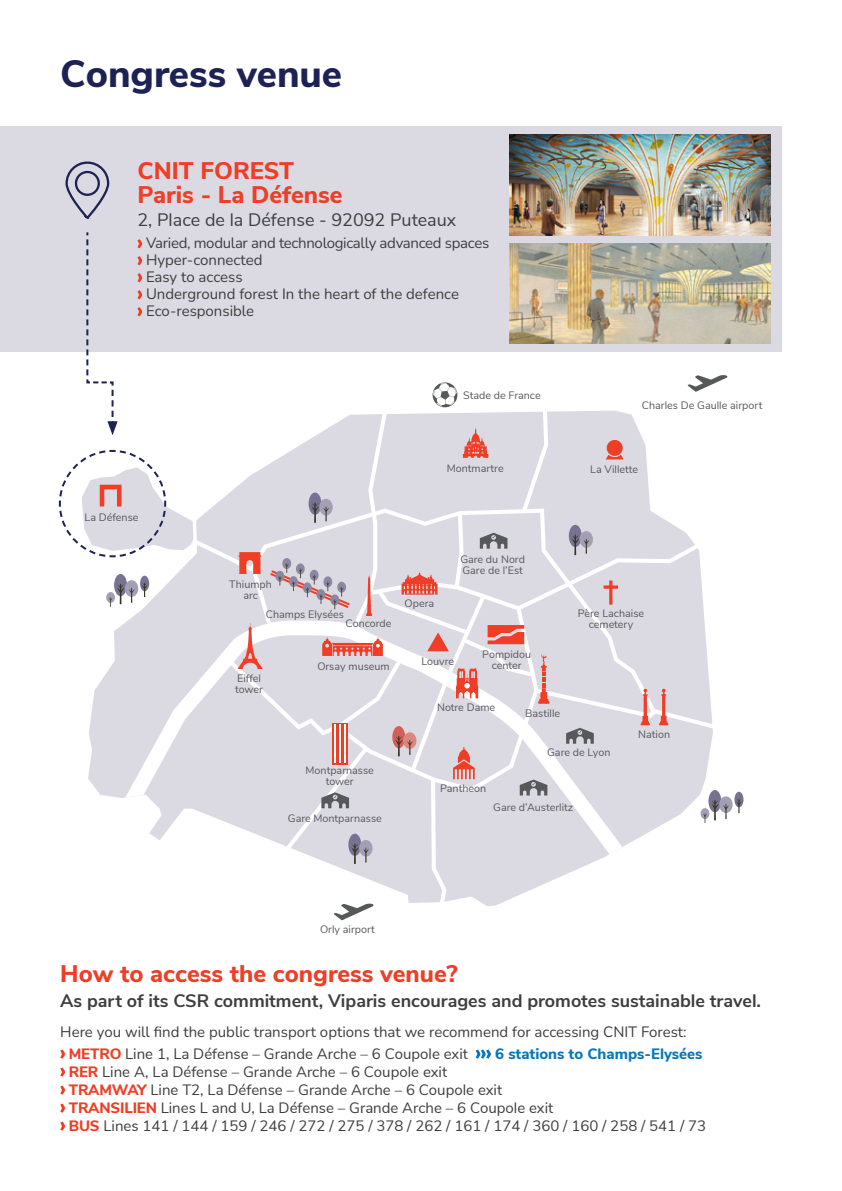
<style>
.page{position:relative;width:842px;height:1191px;background:#fff}
.page>*{position:absolute;margin:0;border:0;box-sizing:border-box;transform-origin:0 0}
.t1{font:800 38px "Nunito Sans";color:#1d2254}
.t2{font:800 24px/24px "Nunito Sans";color:#ef3e25}
.t3{font:700 18px "Nunito Sans";color:#3e3e3f}
.t4{font:18px "Nunito Sans";color:#3e3e3f}
.t5{font:15px/18px "Nunito Sans";color:#3e3e3f}
.t6{font:200 15px/17px "Nunito";color:#3e3e3f}
.t7{font:800 15px "Nunito Sans";color:#0577be}
.t8{font:10.8px/10.8px "Nunito Sans";color:#57585a;text-align:center}
.s1{font-weight:800;color:#ef3e25}
</style>
<div class="page">
<div style="left:0;top:126px;width:782px;height:226px;background:#dbdae3"></div>
<svg style="left:60px;top:1049px;width:5px;height:9px"></svg>
<svg style="left:476px;top:1049px;width:15px;height:9px"></svg>
<svg style="left:60px;top:1067px;width:5px;height:9px"></svg>
<svg style="left:60px;top:1085px;width:5px;height:9px"></svg>
<svg style="left:60px;top:1103px;width:5px;height:9px"></svg>
<svg style="left:60px;top:1121px;width:5px;height:9px"></svg>
<div style="left:734px;top:791px;width:9px;height:16px;background:#777292;border-radius:50%"></div>
<svg style="left:65px;top:161px;width:45px;height:58px"></svg>
<img style="left:509px;top:135px;width:261px;height:100px">
<img style="left:742px;top:243px;width:28px;height:100px">
<svg style="left:58px;top:230px;width:684px;height:690px"></svg>
<h1 class="t1" style="left:60px;top:46px;width:283px">Congress venue</h1>
<h2 class="t2" style="left:137px;top:157px;width:207px">CNIT FOREST<br>Paris - La Défense</h2>
<h3 class="t4" style="left:137px;top:206px;width:320px">2, Place de la Défense - 92092 Puteaux</h3>
<h3 class="t6" style="left:146px;top:234px;width:345px">Varied, modular and technologically advanced spaces<br>Hyper-connected<br>Easy to access<br>Underground forest In the heart of the defence<br>Eco-responsible</h3>
<p class="t8" style="left:463px;top:389px;width:79px">Stade de France</p>
<p class="t8" style="left:642px;top:399px;width:122px">Charles De Gaulle airport</p>
<p class="t8" style="left:85px;top:511px;width:55px">La Défense</p>
<p class="t8" style="left:447px;top:462px;width:58px">Montmartre</p>
<p class="t8" style="left:590px;top:463px;width:49px">La Villette</p>
<p class="t8" style="left:460px;top:553px;width:66px;text-align:left">Gare du Nord<br>Gare de l’Est</p>
<p class="t8" style="left:229px;top:578px;width:44px">Thiumph arc</p>
<p class="t8" style="left:405px;top:597px;width:31px">Opera</p>
<p class="t8" style="left:266px;top:608px;width:80px">Champs Elysées</p>
<p class="t8" style="left:578px;top:607px;width:68px">Père Lachaise</p>
<p class="t8" style="left:345px;top:617px;width:47px">Concorde</p>
<p class="t8" style="left:589px;top:618px;width:46px">cemetery</p>
<p class="t8" style="left:235px;top:672px;width:30px;text-align:left">Eiffel tower</p>
<p class="t8" style="left:317px;top:660px;width:74px">Orsay museum</p>
<p class="t8" style="left:306px;top:764px;width:70px">Montparnasse tower</p>
<p class="t8" style="left:288px;top:812px;width:95px">Gare Montparnasse</p>
<p class="t8" style="left:421px;top:655px;width:34px">Louvre</p>
<p class="t8" style="left:482px;top:648px;width:50px">Pompidou center</p>
<p class="t8" style="left:437px;top:701px;width:60px">Notre Dame</p>
<p class="t8" style="left:440px;top:782px;width:48px">Pantheon</p>
<p class="t8" style="left:525px;top:707px;width:36px">Bastille</p>
<p class="t8" style="left:547px;top:746px;width:65px">Gare de Lyon</p>
<p class="t8" style="left:493px;top:800px;width:81px">Gare d’Austerlitz</p>
<p class="t8" style="left:638px;top:728px;width:33px">Nation</p>
<p class="t8" style="left:320px;top:922px;width:56px">Orly airport</p>
<h2 class="t2" style="left:60px;top:960px;width:399px">How to access the congress venue?</h2>
<h3 class="t3" style="left:60px;top:987px;width:702px">As part of its CSR commitment, Viparis encourages and promotes sustainable travel.</h3>
<h3 class="t6" style="left:60px;top:1022px;width:628px">Here you will find the public transport options that we recommend for accessing CNIT Forest:</h3>
<h3 class="t5" style="left:69px;top:1043px;width:401px"><span class="s1">METRO</span> Line 1, La Défense – Grande Arche – 6 Coupole exit</h3>
<h3 class="t7" style="left:495px;top:1042px;width:209px">6 stations to Champs-Elysées</h3>
<p class="t5" style="left:69px;top:1061px;width:639px"><span class="s1">RER</span> Line A, La Défense – Grande Arche – 6 Coupole exit<br><span class="s1">TRAMWAY</span> Line T2, La Défense – Grande Arche – 6 Coupole exit<br><span class="s1">TRANSILIEN</span> Lines L and U, La Défense – Grande Arche – 6 Coupole exit<br><span class="s1">BUS</span> Lines 141 / 144 / 159 / 246 / 272 / 275 / 378 / 262 / 161 / 174 / 360 / 160 / 258 / 541 / 73</p>
</div>
